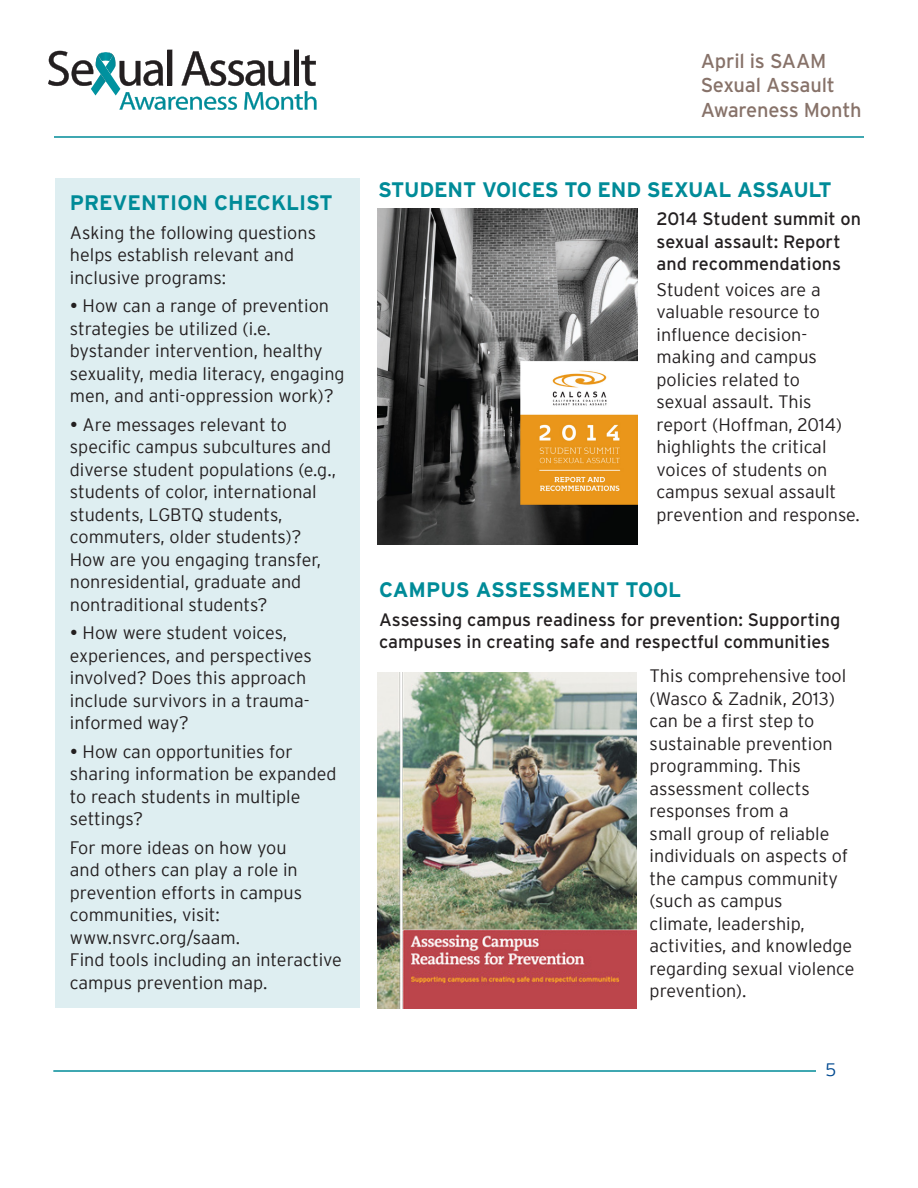
<style>
.page{position:relative;width:918px;height:1188px;background:#fff}
.page>*{position:absolute;margin:0;border:0;box-sizing:border-box;transform-origin:0 0}
.t1{font:700 21px "Interstate";letter-spacing:-.01em;color:#008b98}
.t2{font:20.1px/24.2px "Interstate";letter-spacing:-.01em;color:#877269}
.t3{font:300 18px/22.5px "Interstate";color:#231f20}
.t4{font:18px/22.5px "Interstate";color:#231f20}
.t5{font:300 18px "Interstate";color:#014990}
</style>
<div class="page">
<img style="left:113px;top:55px;width:6px;height:41px">
<svg style="left:48px;top:51px;width:65px;height:45px"></svg>
<svg style="left:119px;top:50px;width:198px;height:60px"></svg>
<hr style="left:54px;top:136px;width:810px;height:2px;background:#008b98">
<hr style="left:53px;top:1070px;width:810px;height:2px;background:#008b98">
<div style="left:816px;top:1062px;width:49px;height:29px;background:#fff"></div>
<div style="left:55px;top:178px;width:305px;height:830px;background:#deeef1"></div>
<img style="left:378px;top:672px;width:258px;height:336px">
<img style="left:378px;top:209px;width:259px;height:335px">
<p class="t1" style="left:70px;top:190px;width:264px">PREVENTION CHECKLIST</p>
<p class="t3" style="left:70px;top:221px;width:248px">Asking the following questions helps establish relevant and inclusive programs:</p>
<p class="t3" style="left:70px;top:295px;width:276px">• How can a range of prevention strategies be utilized (i.e. bystander intervention, healthy sexuality, media literacy, engaging men, and anti-oppression work)?</p>
<p class="t3" style="left:70px;top:413px;width:268px">• Are messages relevant to specific campus subcultures and diverse student populations (e.g., students of color, international students, LGBTQ students, commuters, older students)?<br>How are you engaging transfer, nonresidential, graduate and nontraditional students?</p>
<p class="t3" style="left:70px;top:622px;width:243px">• How were student voices, experiences, and perspectives involved? Does this approach include survivors in a trauma&shy;informed way?</p>
<p class="t3" style="left:70px;top:740px;width:268px">• How can opportunities for sharing information be expanded to reach students in multiple settings?</p>
<p class="t3" style="left:70px;top:836px;width:274px">For more ideas on how you<br>and others can play a role in prevention efforts in campus communities, visit: www.nsvrc.org/saam.<br>Find tools including an interactive campus prevention map.</p>
<p class="t2" style="left:701px;top:49px;width:162px">April is SAAM<br>Sexual Assault<br>Awareness Month</p>
<p class="t1" style="left:378px;top:177px;width:455px">STUDENT VOICES TO END SEXUAL ASSAULT</p>
<p class="t4" style="left:657px;top:208px;width:206px">2014 Student summit on sexual assault: Report and recommendations</p>
<p class="t3" style="left:657px;top:278px;width:205px">Student voices are a valuable resource to influence decision&shy;making and campus policies related to<br>sexual assault. This report (Hoffman, 2014) highlights the critical voices of students on campus sexual assault prevention and response.</p>
<p class="t1" style="left:379px;top:577px;width:304px">CAMPUS ASSESSMENT TOOL</p>
<p class="t4" style="left:379px;top:608px;width:463px">Assessing campus readiness for prevention: Supporting campuses in creating safe and respectful communities</p>
<p class="t3" style="left:650px;top:665px;width:206px">This comprehensive tool (Wasco &amp; Zadnik, 2013) can be a first step to sustainable prevention programming. This assessment collects responses from a<br>small group of reliable individuals on aspects of the campus community (such as campus<br>climate, leadership, activities, and knowledge regarding sexual violence prevention).</p>
<p class="t5" style="left:825px;top:1060px;width:12px">5</p>
</div>
